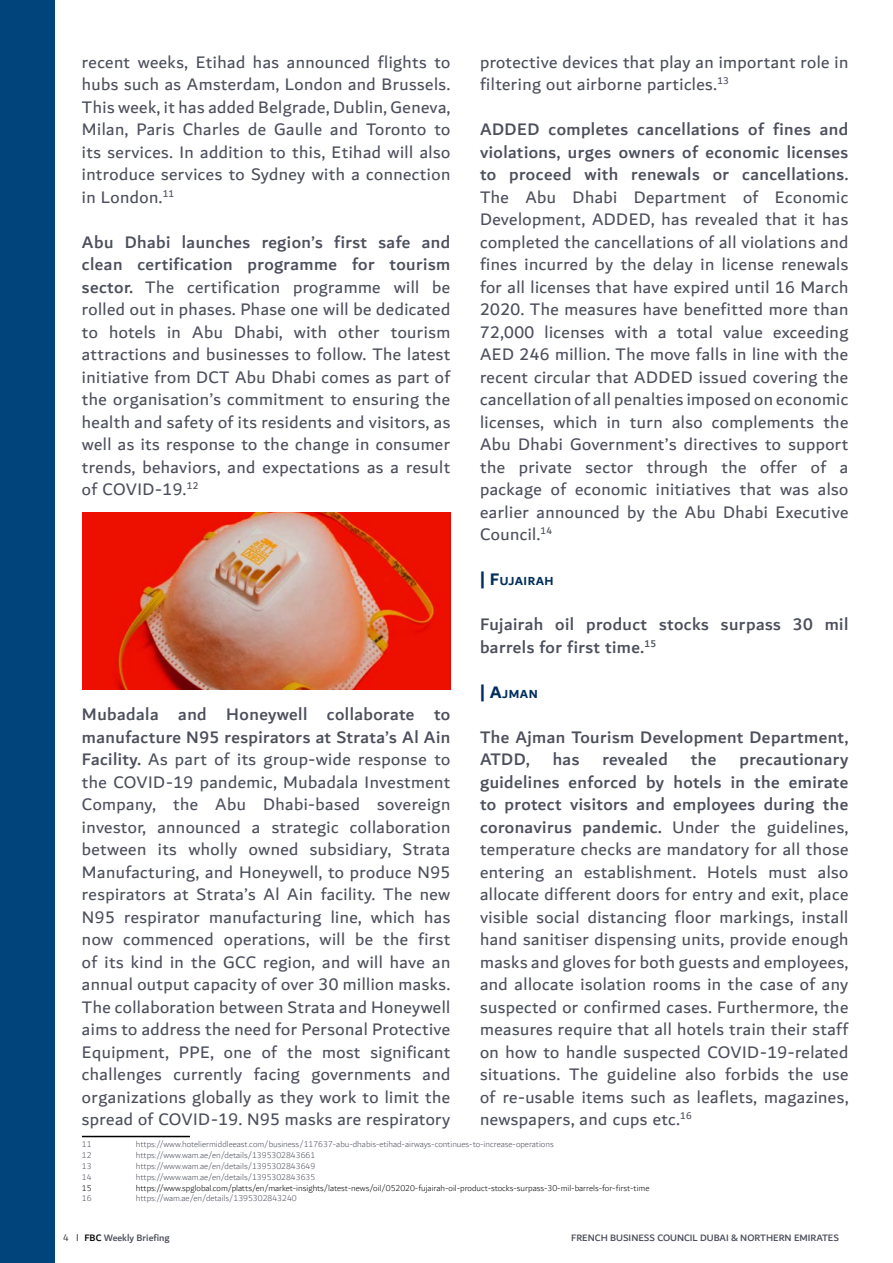
<style>
.page{position:relative;width:893px;height:1263px;background:#fff}
.page>*{position:absolute;margin:0;border:0;box-sizing:border-box;transform-origin:0 0}
.t1{font:18px/22.5px "Dubai";letter-spacing:.025em;color:#4c4f5c;text-align:justify}
.t2{font:500 18px/22.5px "Dubai";letter-spacing:.025em;color:#4c4f5c}
.t3{font:700 12.6px "Dubai";letter-spacing:.035em;color:#002e5d}
.t4{font:300 10.5px "Dubai";color:#000}
.t5{font:500 10.05px "Dubai";color:#4c4f5c}
.t6{font:300 9px "Dubai";color:#4c4f5c}
.t7{font:300 9px "Dubai";color:#000}
.s1{font-weight:500}
.s2{font-size:18px}
.s3{color:#000}
</style>
<div class="page">
<div style="left:0;top:0;width:54px;height:1263px;background:#00447c"></div>
<hr style="left:82px;top:1136px;width:108px;height:1px;background:#000">
<img style="left:83px;top:512px;width:367px;height:177px">
<p class="t1" style="left:82px;top:50px;width:370px">recent weeks, Etihad has announced flights to hubs such as Amsterdam, London and Brussels.<br>This week, it has added Belgrade, Dublin, Geneva, Milan, Paris Charles de Gaulle and Toronto to its services. In addition to this, Etihad will also introduce services to Sydney with a connection in London.<sup>11</sup></p>
<p class="t1" style="left:82px;top:230px;width:370px"><span class="s1">Abu Dhabi launches region’s first safe and clean certification programme for tourism sector.</span> The certification programme will be rolled out in phases. Phase one will be dedicated to hotels in Abu Dhabi, with other tourism attractions and businesses to follow. The latest initiative from DCT Abu Dhabi comes as part of the organisation’s commitment to ensuring the health and safety of its residents and visitors, as well as its response to the change in consumer trends, behaviors, and expectations as a result of COVID-19.<sup>12</sup></p>
<p class="t1" style="left:480px;top:50px;width:370px">protective devices that play an important role in filtering out airborne particles.<sup>13</sup></p>
<p class="t2" style="left:480px;top:118px;width:370px;text-align:justify">ADDED completes cancellations of fines and violations, urges owners of economic licenses to proceed with renewals or cancellations.</p>
<p class="t1" style="left:480px;top:185px;width:370px">The Abu Dhabi Department of Economic Development, ADDED, has revealed that it has completed the cancellations of all violations and fines incurred by the delay in license renewals for all licenses that have expired until 16 March 2020. The measures have benefitted more than 72,000 licenses with a total value exceeding AED 246 million. The move falls in line with the recent circular that ADDED issued covering the cancellation of all penalties imposed on economic licenses, which in turn also complements the Abu Dhabi Government’s directives to support the private sector through the offer of a package of economic initiatives that was also earlier announced by the Abu Dhabi Executive Council.<sup>14</sup></p>
<p class="t3" style="left:480px;top:573px;width:73px"><span class="s2">| F</span>UJAIRAH</p>
<p class="t2" style="left:480px;top:613px;width:370px">Fujairah oil product stocks surpass 30 mil barrels for first time.<sup>15</sup></p>
<p class="t3" style="left:480px;top:686px;width:57px"><span class="s2">| A</span>JMAN</p>
<p class="t2" style="left:480px;top:725px;width:370px">The Ajman Tourism Development Department,<br>ATDD,</p>
<p class="t1" style="left:82px;top:703px;width:370px"><span class="s1">Mubadala and Honeywell collaborate to manufacture N95 respirators at Strata’s Al Ain Facility.</span> As part of its group-wide response to the COVID-19 pandemic, Mubadala Investment Company, the Abu Dhabi-based sovereign investor, announced a strategic collaboration between its wholly owned subsidiary, Strata Manufacturing, and Honeywell, to produce N95 respirators at Strata’s Al Ain facility. The new N95 respirator manufacturing line, which has now commenced operations, will be the first of its kind in the GCC region, and will have an annual output capacity of over 30 million masks.<br>The collaboration between Strata and Honeywell aims to address the need for Personal Protective Equipment, PPE, one of the most significant challenges currently facing governments and organizations globally as they work to limit the spread of COVID-19. N95 masks are respiratory</p>
<p class="t6" style="left:82px;top:1137px;width:11px">11</p>
<p class="t6" style="left:136px;top:1137px;width:419px">https://www.hoteliermiddleeast.com/business/117637-abu-dhabis-etihad-airways-continues-to-increase-operations</p>
<p class="t6" style="left:82px;top:1148px;width:11px">12</p>
<p class="t6" style="left:136px;top:1148px;width:181px">https://www.wam.ae/en/details/1395302843661</p>
<p class="t6" style="left:82px;top:1159px;width:11px">13</p>
<p class="t6" style="left:136px;top:1159px;width:181px">https://www.wam.ae/en/details/1395302843649</p>
<p class="t6" style="left:82px;top:1170px;width:11px">14</p>
<p class="t6" style="left:136px;top:1170px;width:181px">https://www.wam.ae/en/details/1395302843635</p>
<p class="t7" style="left:82px;top:1181px;width:11px">15</p>
<p class="t7" style="left:136px;top:1181px;width:515px">https://www.spglobal.com/platts/en/market-insights/latest-news/oil/052020-fujairah-oil-product-stocks-surpass-30-mil-barrels-for-first-time</p>
<p class="t6" style="left:82px;top:1191px;width:11px">16</p>
<p class="t6" style="left:136px;top:1191px;width:162px">https://wam.ae/en/details/1395302843240</p>
<p class="t2" style="left:553px;top:748px;width:28px">has</p>
<p class="t2" style="left:602px;top:748px;width:67px">revealed</p>
<p class="t2" style="left:691px;top:748px;width:27px">the</p>
<p class="t1" style="left:480px;top:748px;width:370px;text-indent:259px"><span class="s1">precautionary guidelines enforced by hotels in the emirate to protect visitors and employees during the coronavirus pandemic.</span> Under the guidelines, temperature checks are mandatory for all those entering an establishment. Hotels must also allocate different doors for entry and exit, place visible social distancing floor markings, install hand sanitiser dispensing units, provide enough masks and gloves for both guests and employees, and allocate isolation rooms in the case of any suspected or confirmed cases. Furthermore, the measures require that all hotels train their staff on how to handle suspected COVID-19-related situations. The guideline also forbids the use of re-usable items such as leaflets, magazines, newspapers, and cups etc.<sup>16</sup></p>
<p class="t4" style="left:63px;top:1229px;width:7px">4</p>
<p class="t5" style="left:84px;top:1231px;width:87px"><span class="s3">FBC</span> Weekly Briefing</p>
<p class="t5" style="left:571px;top:1231px;width:269px">FRENCH BUSINESS COUNCIL DUBAI &amp; NORTHERN EMIRATES</p>
</div>
